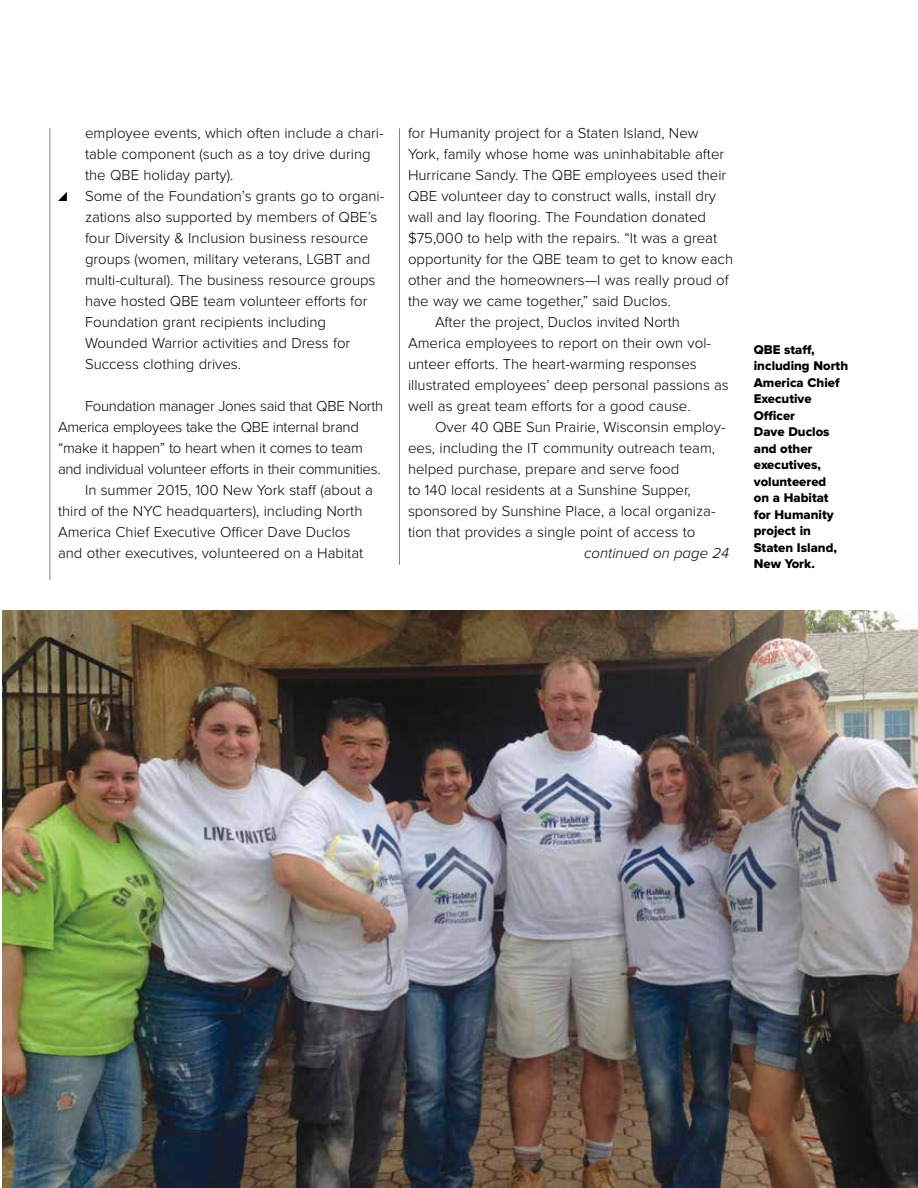
<style>
.page{position:relative;width:918px;height:1188px;background:#fff}
.page>*{position:absolute;margin:0;border:0;box-sizing:border-box;transform-origin:0 0}
.t1{font:300 15px/21px "Proxima Nova";color:#000}
.t2{font:300 15px "Proxima Nova";letter-spacing:-.02em;color:#000}
.t3{font:italic 300 15px "Proxima Nova";color:#000}
.t4{font:13.2px/16.5px "Proxima Nova Extrabld";color:#000}
</style>
<div class="page">
<svg style="left:58px;top:192px;width:9px;height:9px"></svg>
<hr style="left:50px;top:128px;width:1px;height:452px;background:#808285">
<hr style="left:399px;top:128px;width:1px;height:437px;background:#808285">
<img style="left:2px;top:610px;width:916px;height:578px">
<p class="t1" style="left:85px;top:123px;width:301px">employee events, which often include a chari&shy;table component (such as a toy drive during the QBE holiday party).<br>Some of the Foundation’s grants go to organi&shy;zations also supported by members of QBE’s four Diversity &amp; Inclusion business resource groups (women, military veterans, LGBT and multi-cultural). The business resource groups have hosted QBE team volunteer efforts for Foundation grant recipients including Wounded Warrior activities and Dress for Success clothing drives.</p>
<p class="t2" style="left:85px;top:397px;width:300px">Foundation manager Jones said that QBE North</p>
<p class="t2" style="left:58px;top:418px;width:302px">America employees take the QBE internal brand</p>
<p class="t2" style="left:58px;top:439px;width:306px">“make it happen” to heart when it comes to team</p>
<p class="t2" style="left:58px;top:460px;width:324px">and individual volunteer efforts in their communities.</p>
<p class="t1" style="left:85px;top:480px;width:290px">In summer 2015, 100 New York staff (about a</p>
<p class="t1" style="left:58px;top:501px;width:306px">third of the NYC headquarters), including North</p>
<p class="t1" style="left:58px;top:522px;width:294px">America Chief Executive Officer Dave Duclos</p>
<p class="t1" style="left:58px;top:543px;width:307px">and other executives, volunteered on a Habitat</p>
<p class="t1" style="left:408px;top:123px;width:292px">for Humanity project for a Staten Island, New</p>
<p class="t1" style="left:408px;top:144px;width:318px">York, family whose home was uninhabitable after</p>
<p class="t1" style="left:408px;top:165px;width:320px">Hurricane Sandy. The QBE employees used their</p>
<p class="t1" style="left:408px;top:186px;width:310px">QBE volunteer day to construct walls, install dry</p>
<p class="t1" style="left:408px;top:207px;width:300px">wall and lay flooring. The Foundation donated</p>
<p class="t1" style="left:408px;top:228px;width:311px">$75,000 to help with the repairs. “It was a great</p>
<p class="t1" style="left:408px;top:249px;width:327px">opportunity for the QBE team to get to know each</p>
<p class="t1" style="left:408px;top:270px;width:322px">other and the homeowners—I was really proud of</p>
<p class="t1" style="left:408px;top:291px;width:264px">the way we came together,” said Duclos.</p>
<p class="t1" style="left:435px;top:312px;width:246px">After the project, Duclos invited North</p>
<p class="t1" style="left:408px;top:333px;width:305px">America employees to report on their own vol-</p>
<p class="t1" style="left:408px;top:354px;width:290px">unteer efforts. The heart-warming responses</p>
<p class="t1" style="left:408px;top:375px;width:322px">illustrated employees’ deep personal passions as</p>
<p class="t1" style="left:408px;top:396px;width:284px">well as great team efforts for a good cause.</p>
<p class="t1" style="left:435px;top:417px;width:292px">Over 40 QBE Sun Prairie, Wisconsin employ-</p>
<p class="t1" style="left:408px;top:438px;width:309px">ees, including the IT community outreach team,</p>
<p class="t1" style="left:408px;top:459px;width:273px">helped purchase, prepare and serve food</p>
<p class="t1" style="left:408px;top:480px;width:284px">to 140 local residents at a Sunshine Supper,</p>
<p class="t1" style="left:408px;top:501px;width:309px">sponsored by Sunshine Place, a local organiza-</p>
<p class="t1" style="left:408px;top:522px;width:289px">tion that provides a single point of access to</p>
<p class="t3" style="left:584px;top:545px;width:147px">continued on page 24</p>
<p class="t4" style="left:754px;top:342px;width:96px">QBE staff, including North<br>America Chief<br>Executive<br>Officer<br>Dave Duclos and other executives, volunteered<br>on a Habitat for Humanity project in<br>Staten Island,<br>New York.</p>
</div>
